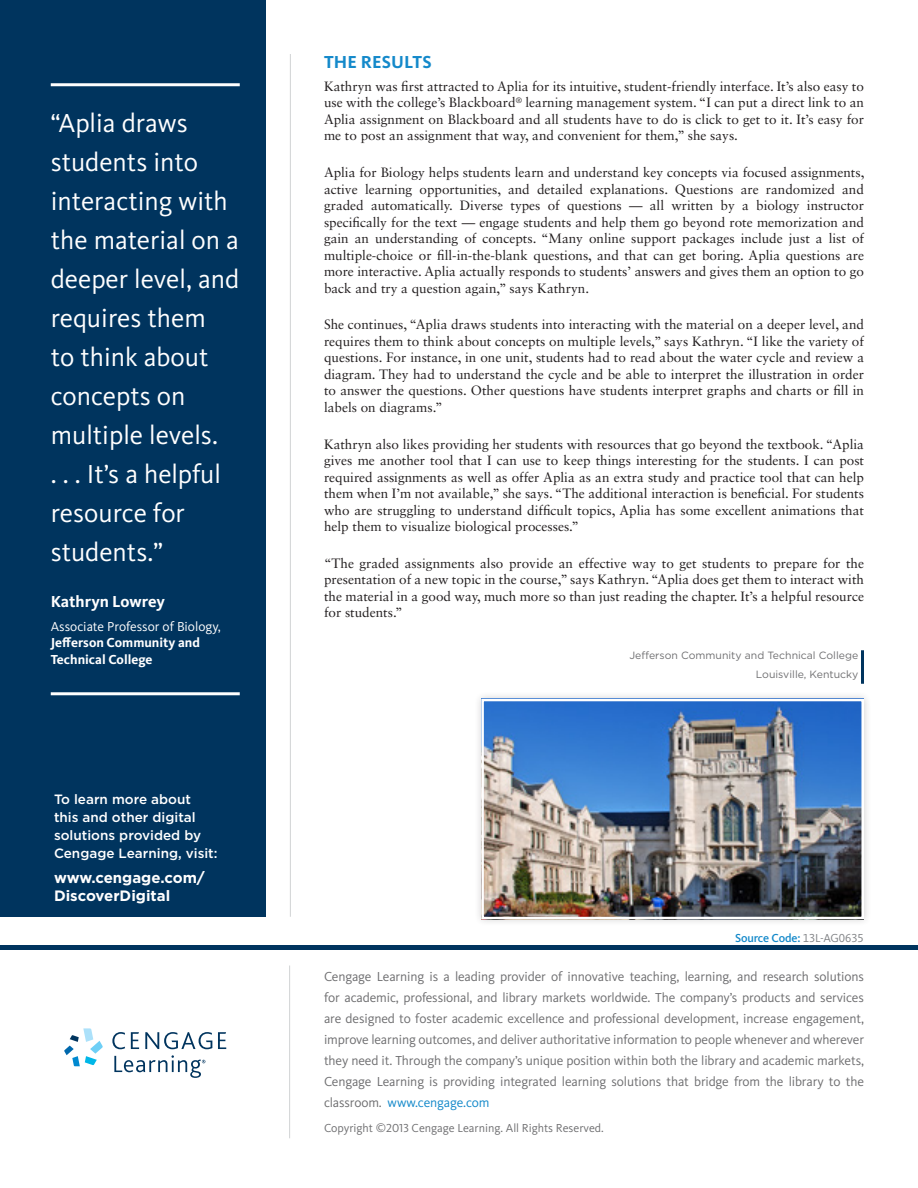
<style>
.page{position:relative;width:918px;height:1188px;background:#fff}
.page>*{position:absolute;margin:0;border:0;box-sizing:border-box;transform-origin:0 0}
.t1{font:27px/39px "Kievit OT";color:#fff}
.t2{font:700 18px "Kievit OT";letter-spacing:.01em;color:#1489ca}
.t3{font:700 16.5px "Kievit OT";color:#fff}
.t4{font:700 15px/18px "Gotham";letter-spacing:-.01em;color:#fff}
.t5{font:13.5px/16.5px "Sabon LT Std";color:#231f20;text-align:justify}
.t6{font:13.5px/21px "Kievit OT";letter-spacing:-.01em;color:#6e6e70;text-align:justify}
.t7{font:500 13.5px/18px "Gotham";color:#fff}
.t8{font:700 13.5px/16.5px "Kievit OT";color:#fff}
.t9{font:13.5px "Kievit OT";color:#fff}
.t10{font:12px "Kievit CL";color:#6f6f71}
.t11{font:500 12px "Kievit OT";letter-spacing:-.01em;color:#1489ca}
.t12{font:10.5px/19.5px "Gotham";color:#6f6f71;text-align:right}
.s1{font-weight:400;color:#808285}
.s2{color:#1489ca}
</style>
<div class="page">
<div style="left:0;top:0;width:266px;height:917px;background:#00345e"></div>
<hr style="left:290px;top:54px;width:1px;height:863px;background:#d1d3d4">
<hr style="left:289px;top:966px;width:1px;height:172px;background:#d1d3d4">
<hr style="left:51px;top:83px;width:189px;height:3px;background:#fff">
<hr style="left:51px;top:692px;width:189px;height:3px;background:#fff">
<hr style="left:861px;top:650px;width:3px;height:34px;background:#00345e">
<svg style="left:64px;top:1028px;width:39px;height:38px"></svg>
<svg style="left:112px;top:1032px;width:13px;height:17px"></svg>
<svg style="left:131px;top:1032px;width:8px;height:17px"></svg>
<svg style="left:145px;top:1032px;width:67px;height:17px"></svg>
<svg style="left:218px;top:1032px;width:8px;height:17px"></svg>
<svg style="left:114px;top:1055px;width:91px;height:23px"></svg>
<div style="left:0;top:945px;width:918px;height:5px;background:#00345e"></div>
<div style="left:473px;top:691px;width:398px;height:236px;background:#231f20;opacity:.2"></div>
<img style="left:485px;top:703px;width:375px;height:212px">
<div style="left:481px;top:699px;width:383px;height:220px;border:3px solid #fff"></div>
<h1 class="t1" style="left:51px;top:103px;width:190px">“Aplia draws students into interacting with the material on a deeper level, and requires them<br>to think about concepts on multiple levels.<br>. . . It’s a helpful resource for students.”</h1>
<p class="t3" style="left:51px;top:592px;width:116px">Kathryn Lowrey</p>
<p class="t9" style="left:51px;top:618px;width:172px">Associate Professor of Biology,</p>
<p class="t8" style="left:51px;top:634px;width:151px">Jefferson Community and<br>Technical College</p>
<p class="t7" style="left:54px;top:790px;width:165px">To learn more about this and other digital solutions provided by<br>Cengage Learning, visit:</p>
<p class="t4" style="left:54px;top:869px;width:152px">www.cengage.com/<br>DiscoverDigital</p>
<h2 class="t2" style="left:324px;top:51px;width:107px">The Resu lts</h2>
<p class="t5" style="left:324px;top:78px;width:542px">Kathryn was first attracted to Aplia for its intuitive, student-friendly interface. It’s also easy to use with the college’s Blackboard<sup>®</sup> learning management system. “I can put a direct link to an Aplia assignment on Blackboard and all students have to do is click to get to it. It’s easy for me to post an assignment that way, and convenient for them,” she says.</p>
<p class="t5" style="left:324px;top:164px;width:542px">Aplia for Biology helps students learn and understand key concepts via focused assignments, active learning opportunities, and detailed explanations. Questions are randomized and graded automatically. Diverse types of questions — all written by a biology instructor specifically for the text — engage students and help them go beyond rote memorization and gain an understanding of concepts. “Many online support packages include just a list of multiple-choice or fill-in-the-blank questions, and that can get boring. Aplia questions are more interactive. Aplia actually responds to students’ answers and gives them an option to go back and try a question again,” says Kathryn.</p>
<p class="t5" style="left:324px;top:316px;width:542px">She continues, “Aplia draws students into interacting with the material on a deeper level, and requires them to think about concepts on multiple levels,” says Kathryn. “I like the variety of questions. For instance, in one unit, students had to read about the water cycle and review a diagram. They had to understand the cycle and be able to interpret the illustration in order to answer the questions. Other questions have students interpret graphs and charts or fill in labels on diagrams.”</p>
<p class="t5" style="left:324px;top:436px;width:542px">Kathryn also likes providing her students with resources that go beyond the textbook. “Aplia gives me another tool that I can use to keep things interesting for the students. I can post required assignments as well as offer Aplia as an extra study and practice tool that can help them when I’m not available,” she says. “The additional interaction is beneficial. For students who are struggling to understand difficult topics, Aplia has some excellent animations that help them to visualize biological processes.”</p>
<p class="t5" style="left:324px;top:555px;width:542px">“The graded assignments also provide an effective way to get students to prepare for the presentation of a new topic in the course,” says Kathryn. “Aplia does get them to interact with the material in a good way, much more so than just reading the chapter. It’s a helpful resource for students.”</p>
<p class="t12" style="left:629px;top:645px;width:230px">Jefferson Community and Technical College<br>Louisville, Kentucky</p>
<p class="t11" style="left:735px;top:931px;width:130px">Source Code: <span class="s1">13L-AG0635</span></p>
<p class="t6" style="left:324px;top:966px;width:542px">Cengage Learning is a leading provider of innovative teaching, learning, and research solutions for academic, professional, and library markets worldwide. The company’s products and services are designed to foster academic excellence and professional development, increase engagement, improve learning outcomes, and deliver authoritative information to people whenever and wherever they need it. Through the company’s unique position within both the library and academic markets, Cengage Learning is providing integrated learning solutions that bridge from the library to the classroom. <span class="s2">www.cengage.com</span></p>
<p class="t10" style="left:324px;top:1121px;width:281px">Copyright ©2013 Cengage Learning. All Rights Reserved.</p>
</div>
